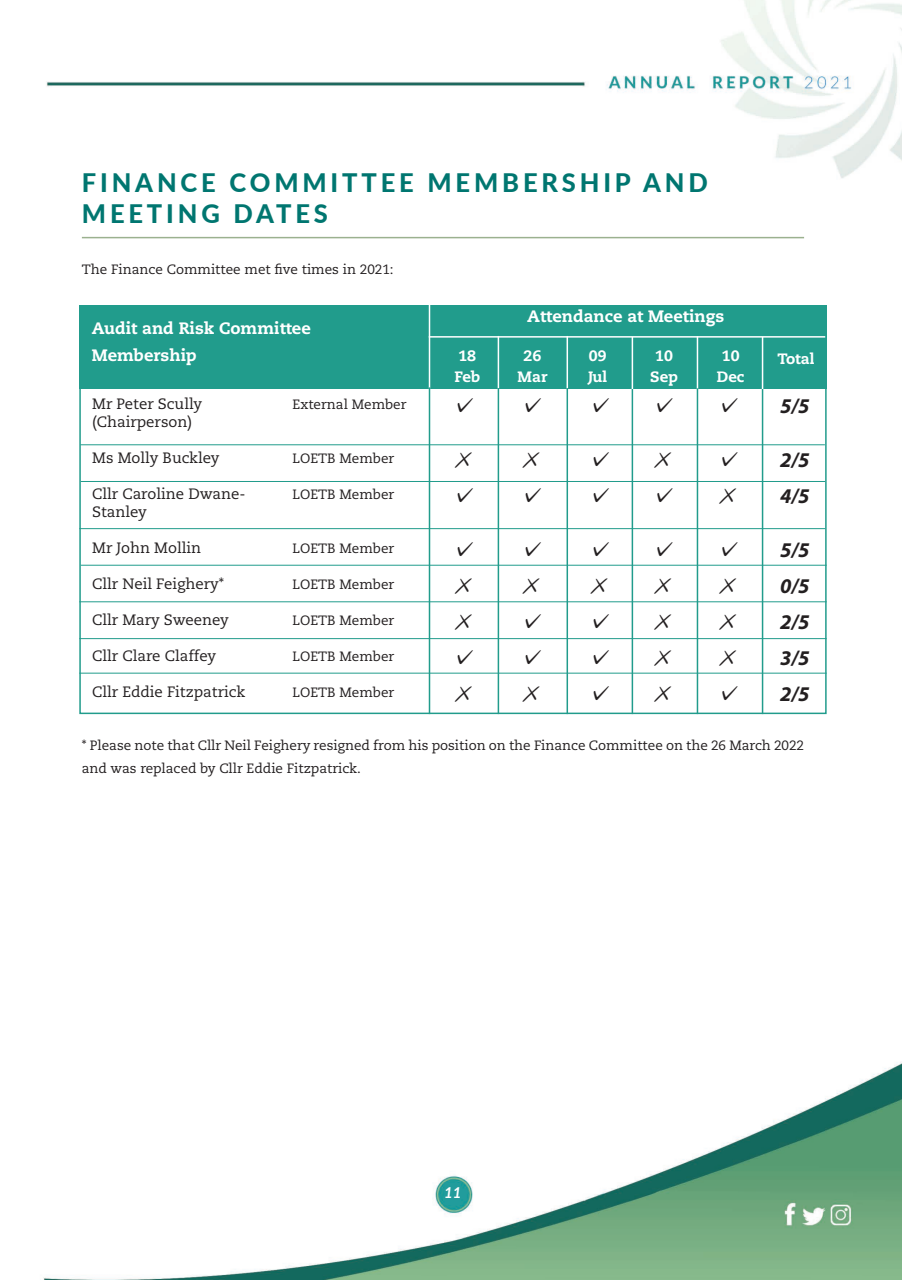
<style>
.page{position:relative;width:902px;height:1280px;background:#fff}
.page>*{position:absolute;margin:0;border:0;box-sizing:border-box;transform-origin:0 0}
.t1{font:800 25.5px/30.6px "Lato";letter-spacing:.15em;color:#007670}
.t2{font:21px/36px "My Shapes";color:#231f20}
.t3{font:italic 700 21px/36px "Myriad Pro";color:#231f20}
.t4{font:800 16.5px/27px "Caecilia LT Pro 85";color:#fff}
.t5{font:15px/18px "Caecilia LT Pro 55 Roman";color:#231f20}
.t6{font:800 15px/21px "Caecilia LT Pro 85";color:#fff;text-align:center}
.t7{font:italic 700 15px "Lato";color:#fff}
.t8{font:13.5px/22.5px "Caecilia LT Pro 55 Roman";color:#231f20}
</style>
<div class="page">
<img style="left:43px;top:0;width:858px;height:1279px">
<hr style="left:82px;top:237px;width:722px;height:1px;background:#9bb18f">
<div style="left:79px;top:306px;width:747px;height:83px;background:#219c8c"></div>
<hr style="left:80px;top:444px;width:744px;height:1px;background:#219c8c">
<hr style="left:428px;top:303px;width:2px;height:86px;background:#fff">
<hr style="left:497px;top:336px;width:2px;height:53px;background:#fff">
<hr style="left:428px;top:336px;width:397px;height:2px;background:#fff">
<hr style="left:428px;top:387px;width:2px;height:327px;background:#219c8c">
<hr style="left:497px;top:388px;width:2px;height:326px;background:#219c8c">
<hr style="left:81px;top:481px;width:744px;height:1px;background:#219c8c">
<hr style="left:79px;top:528px;width:746px;height:1px;background:#219c8c">
<hr style="left:81px;top:565px;width:745px;height:1px;background:#219c8c">
<hr style="left:79px;top:601px;width:747px;height:1px;background:#219c8c">
<hr style="left:79px;top:638px;width:747px;height:1px;background:#219c8c">
<hr style="left:79px;top:673px;width:747px;height:1px;background:#219c8c">
<hr style="left:566px;top:336px;width:2px;height:53px;background:#fff">
<hr style="left:566px;top:388px;width:2px;height:326px;background:#219c8c">
<hr style="left:631px;top:337px;width:2px;height:52px;background:#fff">
<hr style="left:631px;top:389px;width:2px;height:325px;background:#219c8c">
<hr style="left:696px;top:336px;width:2px;height:53px;background:#fff">
<hr style="left:696px;top:388px;width:2px;height:326px;background:#219c8c">
<hr style="left:761px;top:337px;width:2px;height:52px;background:#fff">
<hr style="left:761px;top:389px;width:2px;height:325px;background:#219c8c">
<h1 class="t1" style="left:82px;top:167px;width:627px">FINANCE COMMITTEE MEMBERSHIP AND<br>MEETING DATES</h1>
<p class="t8" style="left:82px;top:260px;width:313px">The Finance Committee met five times in 2021:</p>
<p class="t4" style="left:527px;top:304px;width:199px">Attendance at Meetings</p>
<p class="t4" style="left:92px;top:316px;width:221px">Audit and Risk Committee<br>Membership</p>
<p class="t6" style="left:454px;top:347px;width:27px;text-align:left">18<br>Feb</p>
<p class="t6" style="left:517px;top:347px;width:31px">26<br>Mar</p>
<p class="t6" style="left:588px;top:347px;width:21px;text-align:left">09<br>Jul</p>
<h2 class="t2" style="left:457px;top:387px;width:17px">E</h2>
<h2 class="t2" style="left:457px;top:440px;width:17px">H<br>E</h2>
<h2 class="t2" style="left:457px;top:530px;width:17px;text-align:justify">E H H E H</h2>
<p class="t6" style="left:650px;top:347px;width:29px">10<br>Sep</p>
<p class="t6" style="left:717px;top:347px;width:29px">10<br>Dec</p>
<p class="t6" style="left:777px;top:350px;width:38px">Total</p>
<p class="t5" style="left:92px;top:396px;width:112px">Mr Peter Scully (Chairperson)</p>
<p class="t5" style="left:92px;top:450px;width:129px">Ms Molly Buckley</p>
<p class="t5" style="left:92px;top:486px;width:155px">Cllr Caroline Dwane-<br>Stanley</p>
<p class="t5" style="left:92px;top:540px;width:111px">Mr John Mollin</p>
<p class="t5" style="left:92px;top:576px;width:133px">Cllr Neil Feighery*</p>
<p class="t5" style="left:92px;top:612px;width:138px">Cllr Mary Sweeney</p>
<p class="t5" style="left:92px;top:648px;width:125px">Cllr Clare Claffey</p>
<p class="t5" style="left:92px;top:684px;width:155px">Cllr Eddie Fitzpatrick</p>
<h2 class="t2" style="left:722px;top:386px;width:17px">E</h2>
<h2 class="t2" style="left:722px;top:440px;width:17px">E<br>H</h2>
<h2 class="t2" style="left:722px;top:530px;width:17px;text-align:justify">E H H H E</h2>
<p class="t8" style="left:82px;top:735px;width:723px">* Please note that Cllr Neil Feighery resigned from his position on the Finance Committee on the 26 March 2022 and was replaced by Cllr Eddie Fitzpatrick.</p>
<h2 class="t2" style="left:525px;top:387px;width:17px">E</h2>
<h2 class="t2" style="left:525px;top:440px;width:17px">H<br>E</h2>
<h2 class="t2" style="left:525px;top:530px;width:17px;text-align:justify">E H E E H</h2>
<h2 class="t2" style="left:657px;top:387px;width:17px">E</h2>
<h2 class="t2" style="left:657px;top:441px;width:17px">H<br>E</h2>
<h2 class="t2" style="left:657px;top:531px;width:17px;text-align:justify">E H H H H</h2>
<h2 class="t2" style="left:593px;top:387px;width:17px">E</h2>
<h2 class="t2" style="left:593px;top:441px;width:17px">E<br>E</h2>
<h2 class="t2" style="left:593px;top:531px;width:17px;text-align:justify">E H E E E</h2>
<p class="t8" style="left:292px;top:394px;width:115px">External Member</p>
<h2 class="t3" style="left:780px;top:388px;width:31px">5/5</h2>
<h2 class="t3" style="left:780px;top:442px;width:31px">2/5<br>4/5</h2>
<h2 class="t3" style="left:780px;top:532px;width:31px;text-align:justify">5/5<br>0/5<br>2/5<br>3/5<br>2/5</h2>
<p class="t8" style="left:292px;top:448px;width:103px">LOETB Member</p>
<p class="t8" style="left:292px;top:484px;width:103px">LOETB Member</p>
<p class="t8" style="left:292px;top:538px;width:103px">LOETB Member</p>
<p class="t8" style="left:292px;top:574px;width:103px">LOETB Member</p>
<p class="t8" style="left:292px;top:610px;width:103px">LOETB Member</p>
<p class="t8" style="left:292px;top:646px;width:103px">LOETB Member</p>
<p class="t8" style="left:292px;top:682px;width:103px">LOETB Member</p>
<p class="t7" style="left:444px;top:1181px;width:19px">11</p>
</div>
